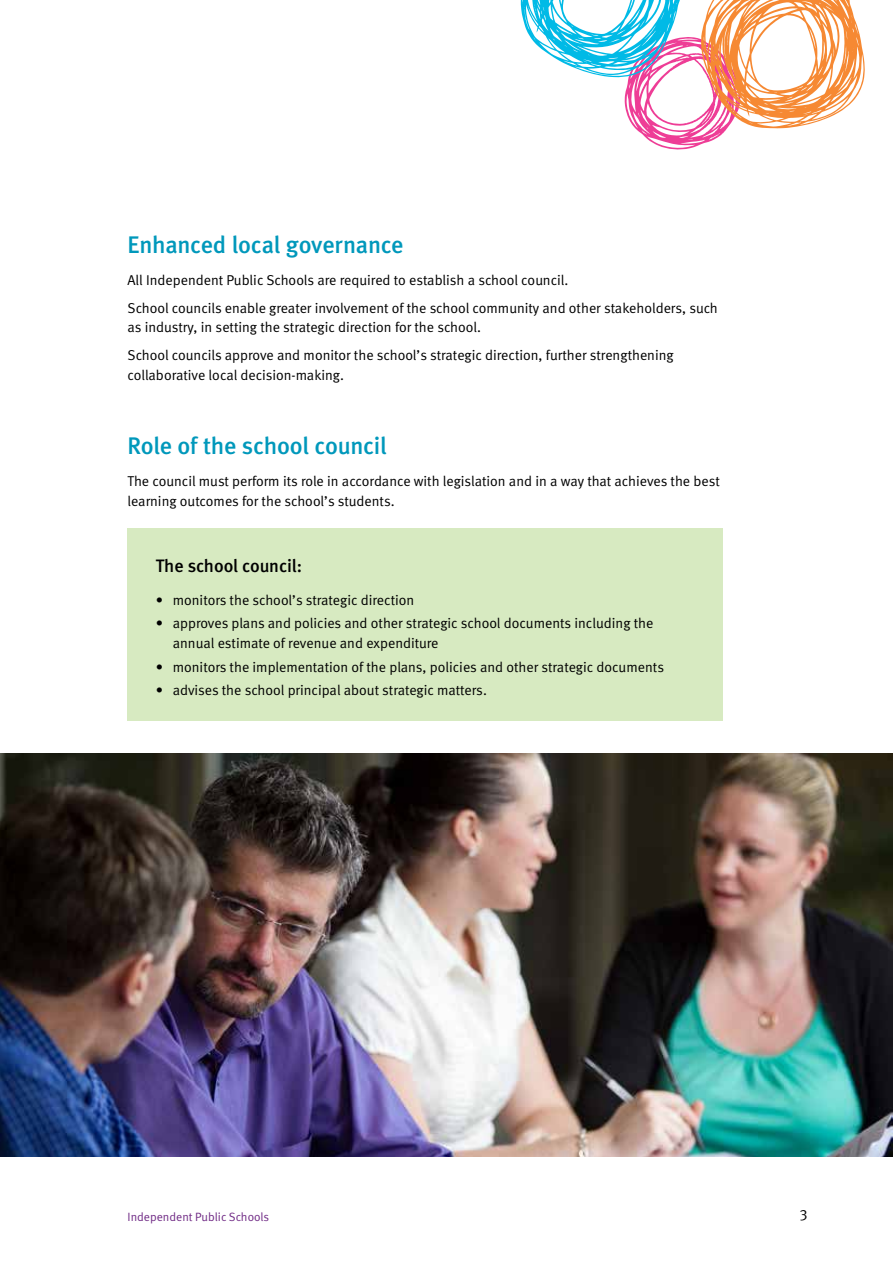
<style>
.page{position:relative;width:893px;height:1263px;background:#fff}
.page>*{position:absolute;margin:0;border:0;box-sizing:border-box;transform-origin:0 0}
.t1{font:24px "Meta Medium LF";letter-spacing:-.01em;color:#0098bb}
.t2{font:18px "Meta Medium LF";letter-spacing:-.005em;color:#000}
.t3{font:15px "Meta Normal LF";color:#000}
.t4{font:14.25px/28px "Meta Normal LF";color:#000}
.t5{font:12px "Meta Normal LF";color:#712c86}
</style>
<div class="page">
<svg style="left:521px;top:0;width:344px;height:150px"></svg>
<div style="left:128px;top:528px;width:595px;height:193px;background:#d7eac1"></div>
<img style="left:0;top:754px;width:893px;height:403px">
<h1 class="t1" style="left:128px;top:230px;width:277px">Enhanced local governance</h1>
<p class="t4" style="left:128px;top:266px;width:592px">All Independent Public Schools are required to establish a school council.<br>School councils enable greater involvement of the school community and other stakeholders, such</p>
<p class="t4" style="left:128px;top:313px;width:548px">as industry, in setting the strategic direction for the school.<br>School councils approve and monitor the school’s strategic direction, further strengthening</p>
<p class="t4" style="left:128px;top:361px;width:218px">collaborative local decision-making.</p>
<h1 class="t1" style="left:128px;top:432px;width:261px">Role of the school council</h1>
<p class="t4" style="left:128px;top:471px;width:594px;line-height:19.5px">The council must perform its role in accordance with legislation and in a way that achieves the best learning outcomes for the school’s students.</p>
<p class="t2" style="left:156px;top:556px;width:148px">The school council:</p>
<p class="t4" style="left:156px;top:585px;width:260px">• monitors the school’s strategic direction</p>
<p class="t4" style="left:173px;top:613px;width:482px;line-height:19.5px;text-indent:-17px">• approves plans and policies and other strategic school documents including the annual estimate of revenue and expenditure</p>
<p class="t4" style="left:156px;top:652px;width:510px">• monitors the implementation of the plans, policies and other strategic documents</p>
<p class="t4" style="left:156px;top:676px;width:333px">• advises the school principal about strategic matters.</p>
<p class="t5" style="left:128px;top:1210px;width:143px">Independent Public Schools</p>
<p class="t3" style="left:799px;top:1206px;width:10px">3</p>
</div>
